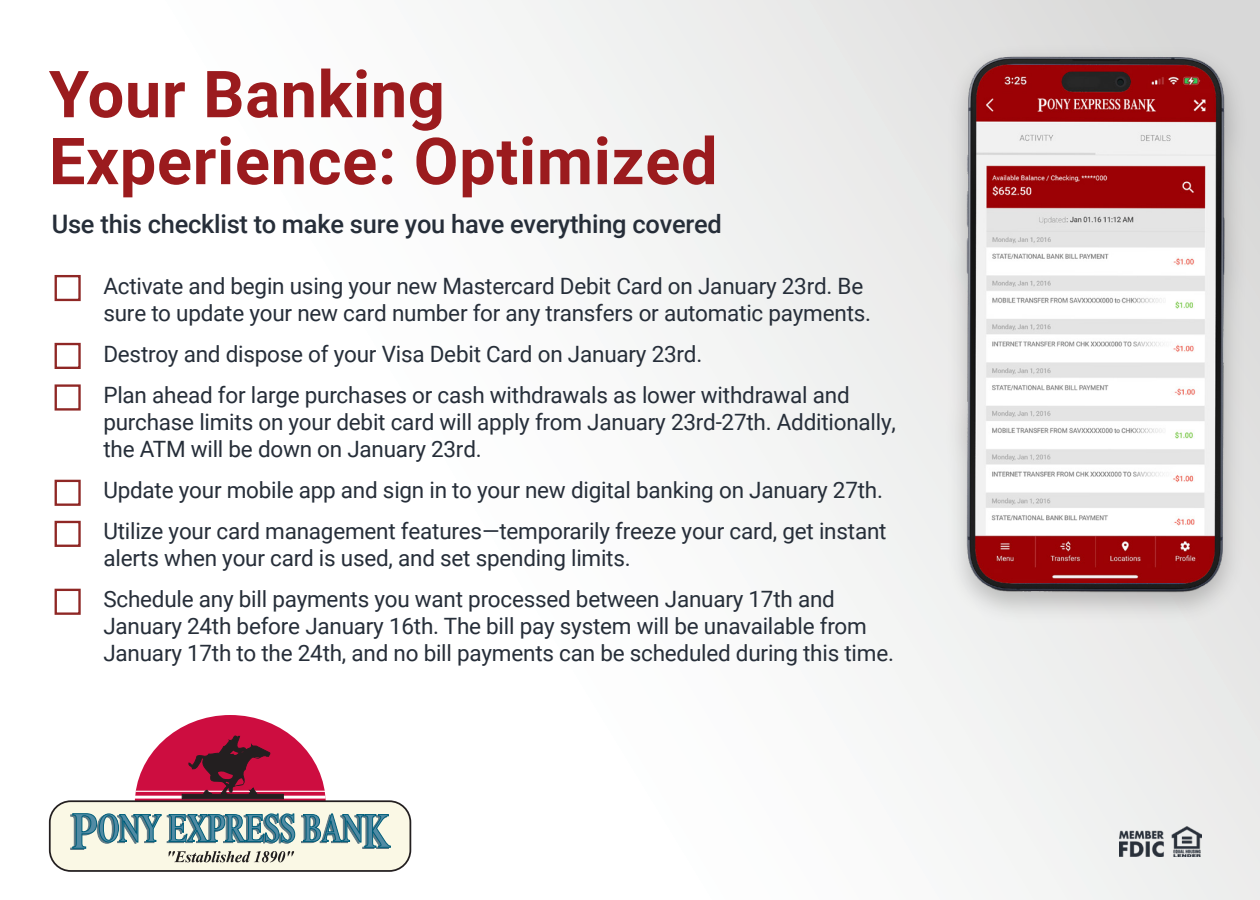
<style>
.page{position:relative;width:1260px;height:900px;background:#fff}
.page>*{position:absolute;margin:0;border:0;box-sizing:border-box;transform-origin:0 0}
.t1{font:700 65px/67px "Roboto";letter-spacing:.01em;color:#9b1b1e}
.t2{font:500 25.5px "Roboto";letter-spacing:-.01em;color:#262e39}
.t3{font:22.5px/27px "Roboto";letter-spacing:-.01em;color:#262e39}
</style>
<div class="page">
<div style="left:1px;top:0;width:1258px;height:900px;background:linear-gradient(to right,#fff,#efefef)"></div>
<svg style="left:49px;top:715px;width:362px;height:157px"></svg>
<img style="left:739px;top:0;width:521px;height:687px">
<img style="left:1119px;top:827px;width:82px;height:30px">
<div style="left:55px;top:343px;width:26px;height:26px;border:2px solid #8f2725"></div>
<div style="left:55px;top:384px;width:26px;height:27px;border:2px solid #8f2725"></div>
<div style="left:55px;top:480px;width:26px;height:26px;border:2px solid #8f2725"></div>
<div style="left:55px;top:521px;width:26px;height:26px;border:2px solid #8f2725"></div>
<div style="left:55px;top:589px;width:26px;height:26px;border:2px solid #8f2725"></div>
<div style="left:55px;top:275px;width:26px;height:26px;border:2px solid #8f2725"></div>
<h1 class="t1" style="left:49px;top:58px;width:670px">Your Banking<br>Experience: Optimized</h1>
<p class="t2" style="left:52px;top:206px;width:672px">Use this checklist to make sure you have everything covered</p>
<p class="t3" style="left:103px;top:271px;width:769px">Activate and begin using your new Mastercard Debit Card on January 23rd. Be sure to update your new card number for any transfers or automatic payments.</p>
<p class="t3" style="left:103px;top:332px;width:748px;line-height:41px">Destroy and dispose of your Visa Debit Card on January 23rd.<br>Plan ahead for large purchases or cash withdrawals as lower withdrawal and</p>
<p class="t3" style="left:103px;top:407px;width:794px">purchase limits on your debit card will apply from January 23rd-27th. Additionally, the ATM will be down on January 23rd.</p>
<p class="t3" style="left:103px;top:469px;width:785px;line-height:41px">Update your mobile app and sign in to your new digital banking on January 27th.<br>Utilize your card management features—temporarily freeze your card, get instant</p>
<p class="t3" style="left:103px;top:537px;width:733px;line-height:41.2px">alerts when your card is used, and set spending limits.<br>Schedule any bill payments you want processed between January 17th and</p>
<p class="t3" style="left:103px;top:612px;width:792px">January 24th before January 16th. The bill pay system will be unavailable from<br>January 17th to the 24th, and no bill payments can be scheduled during this time.</p>
</div>
